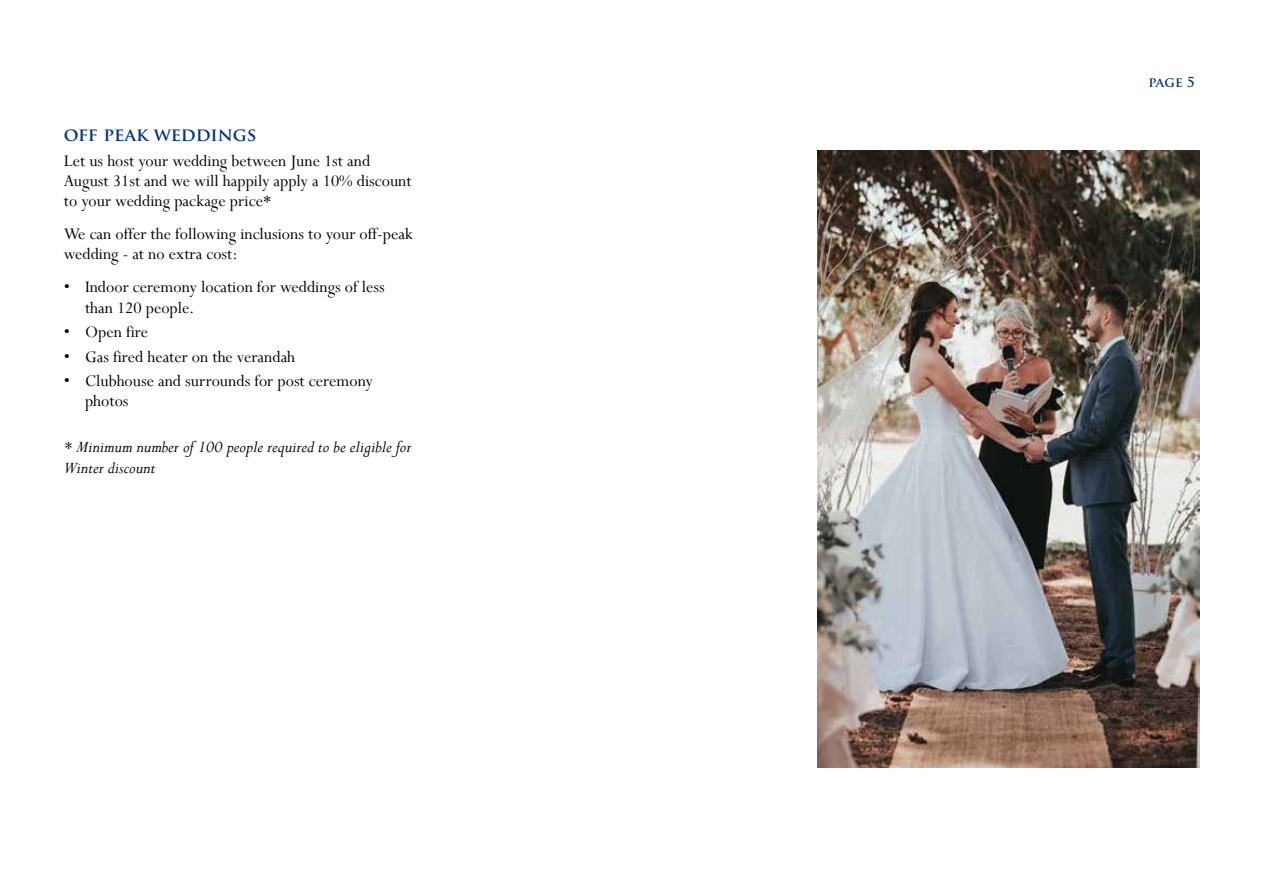
<style>
.page{position:relative;width:1263px;height:893px;background:#fff}
.page>*{position:absolute;margin:0;border:0;box-sizing:border-box;transform-origin:0 0}
.t1{font:18px/20.2px "Perpetua";color:#000}
.t2{font:italic 18px/20.2px "Perpetua";color:#000}
.t3{font:700 18px "Trajan Pro";letter-spacing:-.005em;color:#06357a}
.t4{font:700 13.5px "Trajan Pro";color:#06357a}
</style>
<div class="page">
<img style="left:817px;top:150px;width:382px;height:617px">
<p class="t3" style="left:64px;top:123px;width:194px">OFF PEAK WEDDINGS</p>
<p class="t1" style="left:64px;top:150px;width:349px">Let us host your wedding between June 1st and<br>August 31st and we will happily apply a 10% discount to your wedding package price*</p>
<p class="t1" style="left:64px;top:223px;width:351px">We can offer the following inclusions to your off-peak wedding - at no extra cost:</p>
<p class="t1" style="left:85px;top:277px;width:301px;text-indent:-21px">• Indoor ceremony location for weddings of less than 120 people.</p>
<p class="t1" style="left:64px;top:321px;width:86px">• Open fire</p>
<p class="t1" style="left:64px;top:346px;width:233px">• Gas fired heater on the verandah</p>
<p class="t1" style="left:85px;top:370px;width:290px;text-indent:-21px">• Clubhouse and surrounds for post ceremony photos</p>
<p class="t2" style="left:64px;top:437px;width:349px">* Minimum number of 100 people required to be eligible for<br>Winter discount</p>
<p class="t4" style="left:1148px;top:73px;width:48px">PAGE 5</p>
</div>
